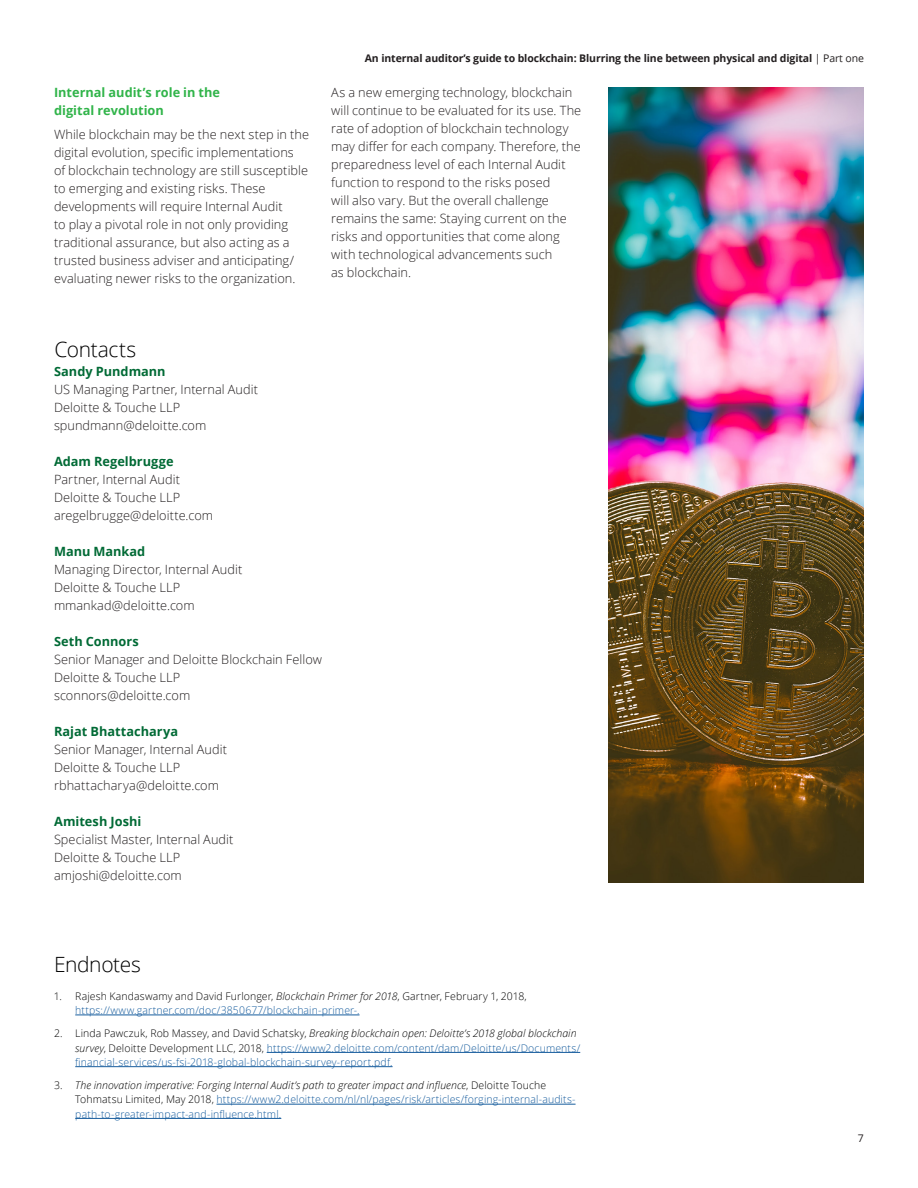
<style>
.page{position:relative;width:918px;height:1188px;background:#fff}
.page>*{position:absolute;margin:0;border:0;box-sizing:border-box;transform-origin:0 0}
.Introduction__14_18p{font:300 21px "Open Sans";letter-spacing:-.015em;color:#000}
.Body_copy__8_5_12pt{font:300 12.75px/18px "Open Sans";letter-spacing:.005em;color:#231f20}
.Body_copy__8_5_12pt-2{font:700 12.75px "Open Sans";color:#006a35}
.Subhead_A__8_5_12pt{font:700 12.75px/18px "Open Sans";color:#31b44a}
.t1{font:300 10.5px/14.2px "Open Sans";letter-spacing:.01em;color:#175d9e}
.t2{font:300 10.5px/14.2px "Open Sans";letter-spacing:.01em;color:#000}
.t3{font:700 10.5px "Open Sans";letter-spacing:-.01em;color:#231f20}
.t4{font:10.5px "Open Sans";color:#231f20}
.s1{font-weight:400}
.s2{font-style:italic}
.s3{color:#175d9e}
.s4{color:#000}
.s5{font-style:italic;color:#000}
</style>
<div class="page">
<img style="left:608px;top:88px;width:256px;height:795px">
<hr style="left:75px;top:1015px;width:285px;height:1px;background:#175d9e">
<hr style="left:267px;top:1052px;width:313px;height:1px;background:#175d9e">
<hr style="left:75px;top:1066px;width:318px;height:1px;background:#175d9e">
<hr style="left:217px;top:1104px;width:359px;height:1px;background:#175d9e">
<hr style="left:75px;top:1118px;width:206px;height:1px;background:#175d9e">
<p class="Subhead_A__8_5_12pt" style="left:54px;top:83px;width:168px">Internal audit’s role in the digital revolution</p>
<p class="Body_copy__8_5_12pt" style="left:54px;top:125px;width:257px">While blockchain may be the next step in the digital evolution, specific implementations<br>of blockchain technology are still susceptible to emerging and existing risks. These developments will require Internal Audit<br>to play a pivotal role in not only providing traditional assurance, but also acting as a trusted business adviser and anticipating/ evaluating newer risks to the organization.</p>
<p class="t3" style="left:365px;top:51px;width:501px">An internal auditor’s guide to blockchain: Blurring the line between physical and digital <span class="s1">| Part one</span></p>
<p class="Body_copy__8_5_12pt" style="left:331px;top:83px;width:252px">As a new emerging technology, blockchain will continue to be evaluated for its use. The rate of adoption of blockchain technology may differ for each company. Therefore, the preparedness level of each Internal Audit function to respond to the risks posed<br>will also vary. But the overall challenge remains the same: Staying current on the risks and opportunities that come along with technological advancements such<br>as blockchain.</p>
<p class="Introduction__14_18p" style="left:54px;top:335px;width:83px">Contacts</p>
<p class="Body_copy__8_5_12pt-2" style="left:54px;top:362px;width:113px">Sandy Pundmann</p>
<p class="Body_copy__8_5_12pt" style="left:54px;top:380px;width:206px">US Managing Partner, Internal Audit</p>
<p class="Body_copy__8_5_12pt" style="left:54px;top:398px;width:128px">Deloitte &amp; Touche LLP</p>
<p class="Body_copy__8_5_12pt" style="left:54px;top:416px;width:154px">spundmann@deloitte.com</p>
<p class="Body_copy__8_5_12pt-2" style="left:54px;top:452px;width:121px">Adam Regelbrugge</p>
<p class="Body_copy__8_5_12pt" style="left:54px;top:470px;width:128px">Partner, Internal Audit</p>
<p class="Body_copy__8_5_12pt" style="left:54px;top:488px;width:128px">Deloitte &amp; Touche LLP</p>
<p class="Body_copy__8_5_12pt" style="left:54px;top:506px;width:161px">aregelbrugge@deloitte.com</p>
<p class="Body_copy__8_5_12pt-2" style="left:54px;top:542px;width:93px">Manu Mankad</p>
<p class="Body_copy__8_5_12pt" style="left:54px;top:560px;width:190px">Managing Director, Internal Audit</p>
<p class="Body_copy__8_5_12pt" style="left:54px;top:578px;width:128px">Deloitte &amp; Touche LLP</p>
<p class="Body_copy__8_5_12pt" style="left:54px;top:596px;width:142px">mmankad@deloitte.com</p>
<p class="Body_copy__8_5_12pt-2" style="left:54px;top:632px;width:86px">Seth Connors</p>
<p class="Body_copy__8_5_12pt" style="left:54px;top:650px;width:270px">Senior Manager and Deloitte Blockchain Fellow</p>
<p class="Body_copy__8_5_12pt" style="left:54px;top:668px;width:128px">Deloitte &amp; Touche LLP</p>
<p class="Body_copy__8_5_12pt" style="left:54px;top:686px;width:138px">sconnors@deloitte.com</p>
<p class="Body_copy__8_5_12pt-2" style="left:54px;top:722px;width:126px">Rajat Bhattacharya</p>
<p class="Body_copy__8_5_12pt" style="left:54px;top:740px;width:175px">Senior Manager, Internal Audit</p>
<p class="Body_copy__8_5_12pt" style="left:54px;top:758px;width:128px">Deloitte &amp; Touche LLP</p>
<p class="Body_copy__8_5_12pt" style="left:54px;top:776px;width:167px">rbhattacharya@deloitte.com</p>
<p class="Body_copy__8_5_12pt-2" style="left:54px;top:812px;width:89px">Amitesh Joshi</p>
<p class="Body_copy__8_5_12pt" style="left:54px;top:830px;width:181px">Specialist Master, Internal Audit</p>
<p class="Body_copy__8_5_12pt" style="left:54px;top:848px;width:128px">Deloitte &amp; Touche LLP</p>
<p class="Body_copy__8_5_12pt" style="left:54px;top:866px;width:129px">amjoshi@deloitte.com</p>
<p class="Introduction__14_18p" style="left:54px;top:950px;width:88px">Endnotes</p>
<p class="t2" style="left:75px;top:989px;width:453px;text-indent:-21px">1. Rajesh Kandaswamy and David Furlonger, <span class="s2">Blockchain Primer for 2018</span>, Gartner, February 1, 2018, <span class="s3">https://www.gartner.com/doc/3850677/blockchain-primer-.</span></p>
<p class="t1" style="left:75px;top:1026px;width:507px;text-indent:-21px"><span class="s4">2. Linda Pawczuk, Rob Massey, and David Schatsky,</span> <span class="s5">Breaking blockchain open: Deloitte’s 2018 global blockchain survey</span><span class="s4">, Deloitte Development LLC, 2018,</span> https://www2.deloitte.com/content/dam/Deloitte/us/Documents/ financial-services/us-fsi-2018-global-blockchain-survey-report.pdf.</p>
<p class="t1" style="left:75px;top:1078px;width:502px;text-indent:-21px"><span class="s4">3.</span> <span class="s5">The innovation imperative: Forging Internal Audit’s path to greater impact and influence</span><span class="s4">, Deloitte Touche<br>Tohmatsu Limited, May 2018,</span> https://www2.deloitte.com/nl/nl/pages/risk/articles/forging-internal-audits&shy;path-to-greater-impact-and-influence.html.</p>
<p class="t4" style="left:858px;top:1131px;width:8px">7</p>
</div>
